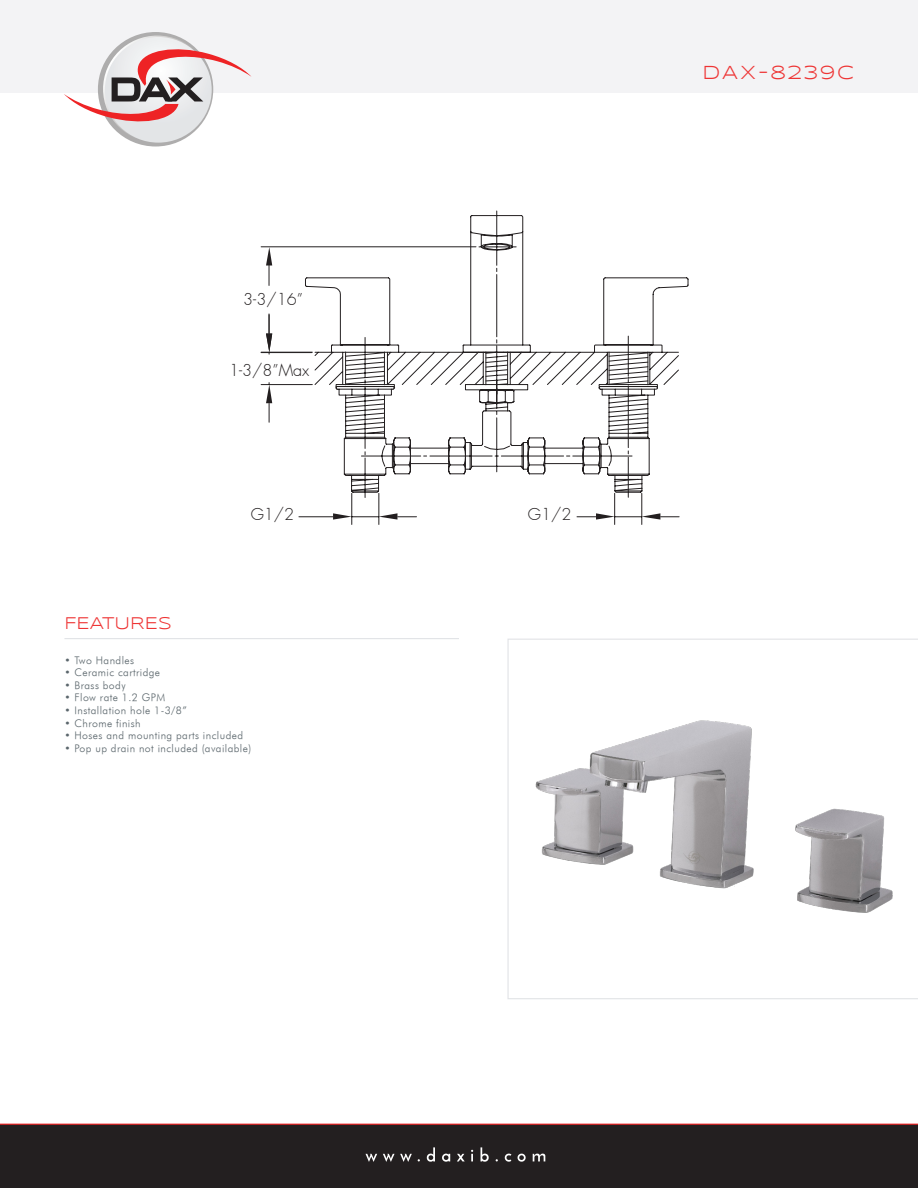
<style>
.page{position:relative;width:918px;height:1188px;background:#fff}
.page>*{position:absolute;margin:0;border:0;box-sizing:border-box;transform-origin:0 0}
.t1{font:19.5px "Syncopate";letter-spacing:.1em;color:#ee3434}
.t2{font:17.55px "Syncopate";color:#ee3434}
.t3{font:300 16.05px "Futura";color:#231f20}
.t4{font:italic 10.5px "Futura";letter-spacing:.04em;color:#5b666c}
</style>
<div class="page">
<div style="left:0;top:0;width:918px;height:144px;background:#f3f3f5"></div>
<div style="left:0;top:1124px;width:918px;height:64px;background:#231f20"></div>
<hr style="left:0;top:1124px;width:918px;height:1px;background:#ee2325">
<svg style="left:196px;top:1124px;width:526px;height:38px"></svg>
<div style="left:0;top:93px;width:918px;height:65px;background:#fff"></div>
<svg style="left:64px;top:36px;width:187px;height:107px"></svg>
<hr style="left:64px;top:638px;width:395px;height:1px;background:#e2e4e7">
<svg style="left:507px;top:639px;width:411px;height:360px"></svg>
<img style="left:530px;top:716px;width:370px;height:202px">
<svg style="left:305px;top:210px;width:384px;height:288px"></svg>
<hr style="left:628px;top:336px;width:1px;height:40px;background:#231f20">
<hr style="left:628px;top:386px;width:1px;height:62px;background:#231f20">
<hr style="left:628px;top:457px;width:1px;height:40px;background:#231f20">
<hr style="left:261px;top:246px;width:215px;height:1px;background:#231f20">
<svg style="left:266px;top:247px;width:6px;height:38px"></svg>
<hr style="left:299px;top:516px;width:34px;height:1px;background:#231f20">
<hr style="left:378px;top:493px;width:1px;height:31px;background:#231f20">
<hr style="left:351px;top:493px;width:1px;height:31px;background:#231f20">
<svg style="left:333px;top:513px;width:84px;height:7px"></svg>
<hr style="left:641px;top:493px;width:1px;height:31px;background:#231f20">
<hr style="left:614px;top:493px;width:1px;height:31px;background:#231f20">
<svg style="left:577px;top:513px;width:102px;height:7px"></svg>
<hr style="left:261px;top:352px;width:51px;height:1px;background:#231f20">
<hr style="left:261px;top:384px;width:51px;height:1px;background:#231f20">
<svg style="left:266px;top:383px;width:6px;height:39px"></svg>
<svg style="left:266px;top:314px;width:6px;height:40px"></svg>
<hr style="left:648px;top:352px;width:1px;height:33px;background:#231f20">
<hr style="left:609px;top:352px;width:1px;height:33px;background:#231f20">
<hr style="left:384px;top:352px;width:1px;height:33px;background:#231f20">
<hr style="left:345px;top:352px;width:1px;height:33px;background:#231f20">
<hr style="left:507px;top:352px;width:1px;height:33px;background:#231f20">
<hr style="left:486px;top:352px;width:1px;height:33px;background:#231f20">
<h3 class="t3" style="left:243px;top:289px;width:61px">3-3/16”</h3>
<h3 class="t3" style="left:229px;top:360px;width:82px">1-3/8”Max</h3>
<h3 class="t3" style="left:251px;top:504px;width:45px">G1/2</h3>
<h3 class="t3" style="left:528px;top:504px;width:45px">G1/2</h3>
<p class="t2" style="left:64px;top:613px;width:109px">FEATURES</p>
<p class="t4" style="left:64px;top:653px;width:71px">• Two Handles</p>
<p class="t4" style="left:64px;top:666px;width:97px">• Ceramic cartridge</p>
<p class="t4" style="left:64px;top:679px;width:63px">• Brass body</p>
<p class="t4" style="left:64px;top:691px;width:102px">• Flow rate 1.2 GPM</p>
<p class="t4" style="left:64px;top:704px;width:124px">• Installation hole 1-3/8”</p>
<p class="t4" style="left:64px;top:716px;width:78px">• Chrome finish</p>
<p class="t4" style="left:64px;top:729px;width:180px">• Hoses and mounting parts included</p>
<p class="t4" style="left:64px;top:742px;width:188px">• Pop up drain not included (available)</p>
<p class="t1" style="left:703px;top:61px;width:153px">DAX-8239C</p>
</div>
